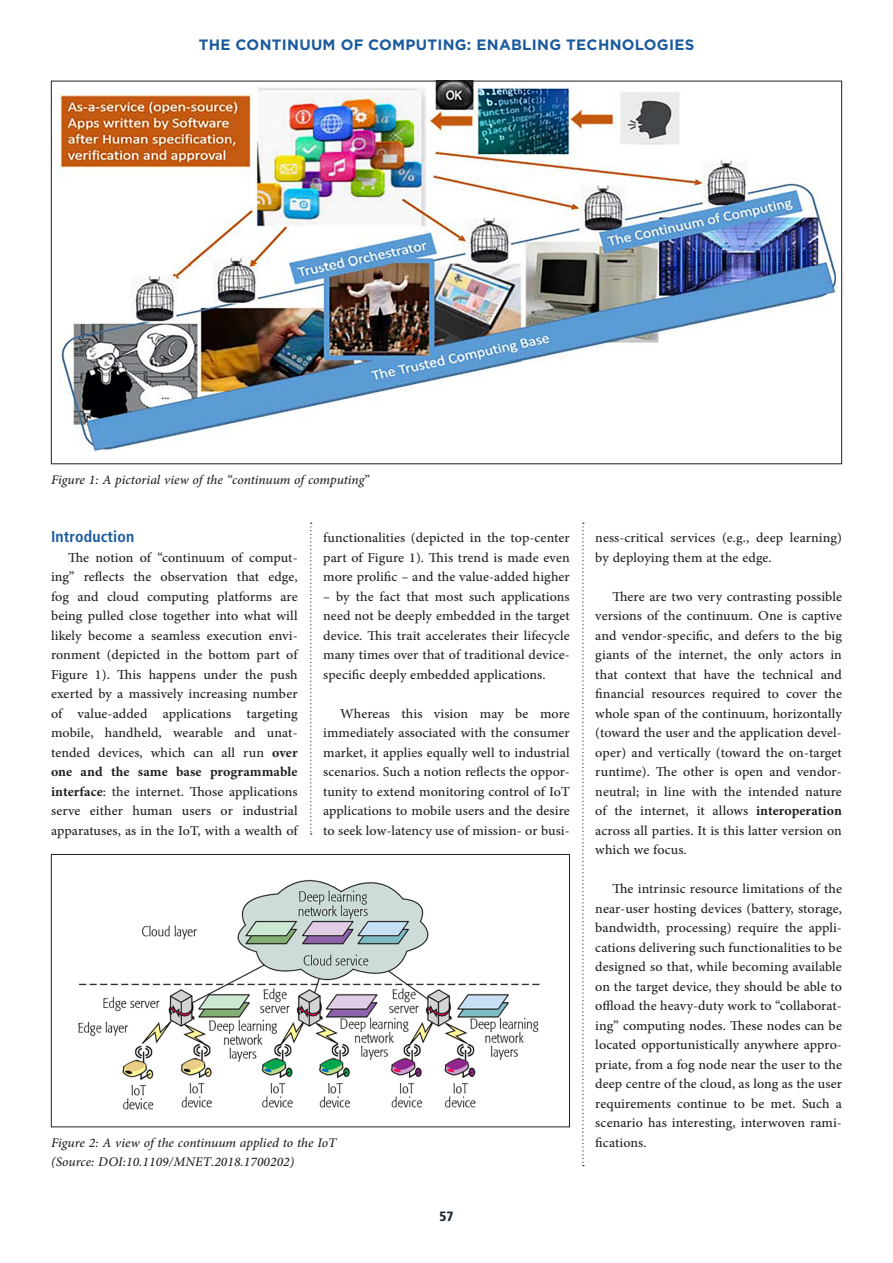
<style>
.page{position:relative;width:893px;height:1263px;background:#fff}
.page>*{position:absolute;margin:0;border:0;box-sizing:border-box;transform-origin:0 0}
.VISION21_body{font:19.05px/19.5px "Adobe Arabic";letter-spacing:.005em;color:#231f20;text-align:justify}
.VISION21_bijschrift{font:italic 18.45px/19.5px "Adobe Arabic";color:#231f20}
.VISION21_tussentitel{font:700 condensed 15.75px "Frutiger";letter-spacing:.01em;color:#1a5a9d}
.VISION21_header_titl{font:700 15px "Gotham";letter-spacing:.02em;color:#1a5a9d}
.t1{font:900 condensed 13.5px "Frutiger";color:#1c2933}
.s1{font-weight:700}
</style>
<div class="page">
<img style="left:58px;top:83px;width:777px;height:368px">
<img style="left:78px;top:879px;width:462px;height:231px">
<div style="left:51px;top:854px;width:519px;height:273px;border:1px solid #231f20"></div>
<svg style="left:310px;top:523px;width:2px;height:312px"></svg>
<svg style="left:582px;top:523px;width:2px;height:643px"></svg>
<p class="VISION21_header_titl" style="left:199px;top:36px;width:497px">THE CONTINUUM OF COMPUTING: ENABLING TECHNOLOGIES</p>
<p class="VISION21_bijschrift" style="left:51px;top:467px;width:320px">Figure 1: A pictorial view of the “continuum of computing”</p>
<p class="VISION21_tussentitel" style="left:51px;top:527px;width:85px">Introduction</p>
<p class="VISION21_body" style="left:51px;top:545px;width:248px;text-indent:17px">The notion of “continuum of comput&shy;ing” reflects the observation that edge, fog and cloud computing platforms are being pulled close together into what will likely become a seamless execution envi&shy;ronment (depicted in the bottom part of Figure 1). This happens under the push exerted by a massively increasing number of value‐added applications targeting mobile, handheld, wearable and unat&shy;tended devices, which can all run <span class="s1">over one and the same base programmable interface</span>: the internet. Those applications serve either human users or industrial apparatuses, as in the IoT, with a wealth of</p>
<p class="VISION21_body" style="left:323px;top:526px;width:248px">functionalities (depicted in the top‐center part of Figure 1). This trend is made even more prolific – and the value-added higher</p>
<p class="VISION21_body" style="left:323px;top:584px;width:248px">– by the fact that most such applications need not be deeply embedded in the target device. This trait accelerates their lifecycle many times over that of traditional device&shy;specific deeply embedded applications.</p>
<p class="VISION21_body" style="left:323px;top:701px;width:248px;text-indent:17px">Whereas this vision may be more immediately associated with the consumer market, it applies equally well to industrial scenarios. Such a notion reflects the oppor&shy;tunity to extend monitoring control of IoT applications to mobile users and the desire to seek low-latency use of mission- or busi-</p>
<p class="VISION21_bijschrift" style="left:51px;top:1130px;width:287px">Figure 2: A view of the continuum applied to the IoT (Source: DOI:10.1109/MNET.2018.1700202)</p>
<p class="t1" style="left:439px;top:1208px;width:16px">57</p>
<p class="VISION21_body" style="left:595px;top:526px;width:248px">ness-critical services (e.g., deep learning) by deploying them at the edge.</p>
<p class="VISION21_body" style="left:595px;top:584px;width:248px;text-indent:17px">There are two very contrasting possible versions of the continuum. One is captive and vendor‐specific, and defers to the big giants of the internet, the only actors in that context that have the technical and financial resources required to cover the whole span of the continuum, horizontally (toward the user and the application devel&shy;oper) and vertically (toward the on-target runtime). The other is open and vendor‐ neutral; in line with the intended nature of the internet, it allows <span class="s1">interoperation </span>across all parties. It is this latter version on which we focus.</p>
<p class="VISION21_body" style="left:595px;top:877px;width:248px;text-indent:17px">The intrinsic resource limitations of the near-user hosting devices (battery, storage, bandwidth, processing) require the appli&shy;cations delivering such functionalities to be designed so that, while becoming available on the target device, they should be able to offload the heavy‐duty work to “collaborat&shy;ing” computing nodes. These nodes can be located opportunistically anywhere appro&shy;priate, from a fog node near the user to the deep centre of the cloud, as long as the user requirements continue to be met. Such a scenario has interesting, interwoven rami&shy;fications.</p>
</div>
